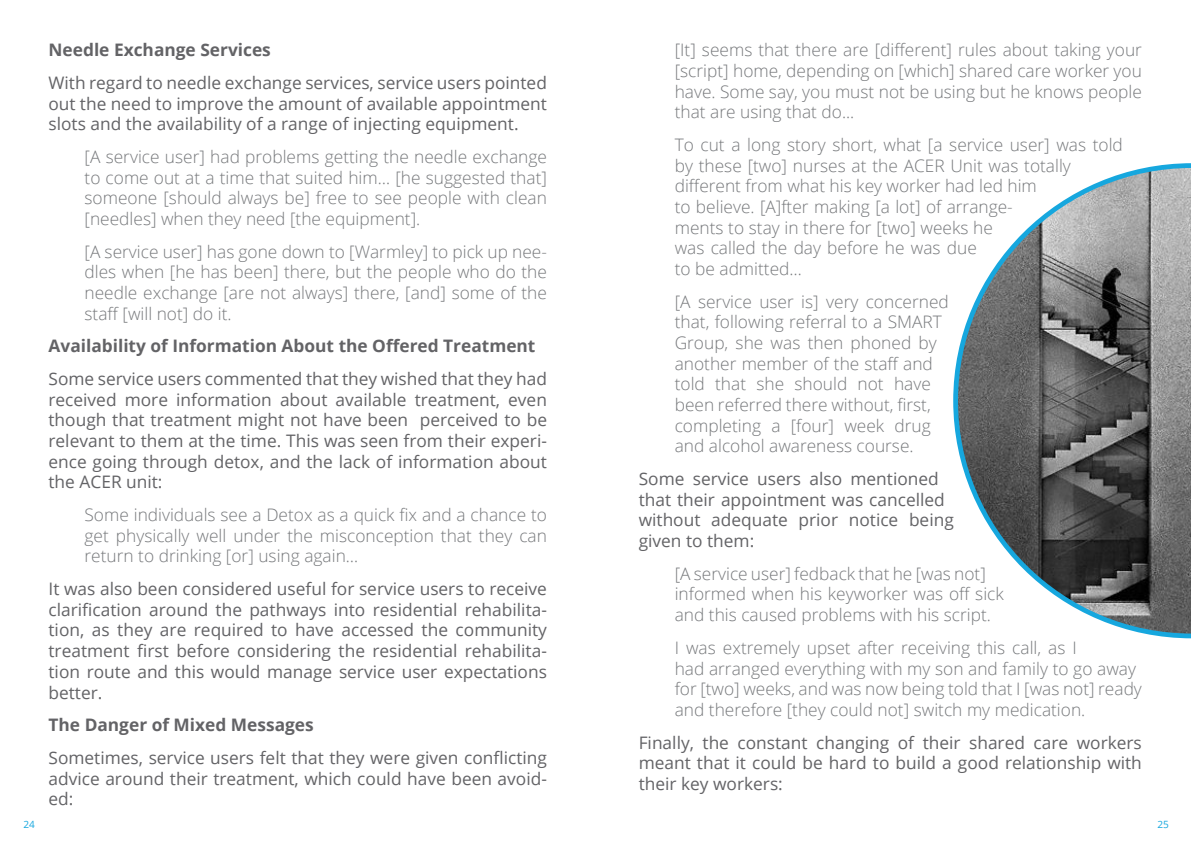
<style>
.page{position:relative;width:1191px;height:842px;background:#fff}
.page>*{position:absolute;margin:0;border:0;box-sizing:border-box;transform-origin:0 0}
.t1{font:300 17.2px/20.7px "Open Sans";color:#76787b;text-align:justify}
.t2{font:17.2px/20.7px "Open Sans";color:#636366;text-align:justify}
.t3{font:700 17.2px "Open Sans";color:#636366}
.t4{font:10px "Open Sans";color:#16a7de}
</style>
<div class="page">
<svg style="left:953px;top:163px;width:238px;height:475px"></svg>
<p class="t3" style="left:49px;top:38px;width:224px">Needle Exchange Services</p>
<p class="t2" style="left:49px;top:72px;width:500px">With regard to needle exchange services, service users pointed out the need to improve the amount of available appointment slots and the availability of a range of injecting equipment.</p>
<p class="t1" style="left:85px;top:146px;width:464px">[A service user] had problems getting the needle exchange to come out at a time that suited him… [he suggested that] someone [should always be] free to see people with clean [needles] when they need [the equipment].</p>
<p class="t1" style="left:85px;top:241px;width:464px">[A service user] has gone down to [Warmley] to pick up nee&shy;dles when [he has been] there, but the people who do the needle exchange [are not always] there, [and] some of the staff [will not] do it.</p>
<p class="t3" style="left:49px;top:334px;width:488px">Availability of Information About the Offered Treatment</p>
<p class="t2" style="left:49px;top:368px;width:500px">Some service users commented that they wished that they had received more information about available treatment, even though that treatment might not have been perceived to be relevant to them at the time. This was seen from their experi&shy;ence going through detox, and the lack of information about the ACER unit:</p>
<p class="t1" style="left:85px;top:504px;width:464px">Some individuals see a Detox as a quick fix and a chance to get physically well under the misconception that they can return to drinking [or] using again…</p>
<p class="t2" style="left:49px;top:578px;width:500px">It was also been considered useful for service users to receive clarification around the pathways into residential rehabilita&shy;tion, as they are required to have accessed the community treatment first before considering the residential rehabilita&shy;tion route and this would manage service user expectations better.</p>
<p class="t3" style="left:49px;top:713px;width:267px">The Danger of Mixed Messages</p>
<p class="t2" style="left:49px;top:747px;width:500px">Sometimes, service users felt that they were given conflicting advice around their treatment, which could have been avoid&shy;ed:</p>
<p class="t1" style="left:674px;top:39px;width:469px">[It] seems that there are [different] rules about taking your [script] home, depending on [which] shared care worker you have. Some say, you must not be using but he knows people that are using that do...</p>
<p class="t1" style="left:674px;top:134px;width:450px;text-align:left">To cut a long story short, what [a service user] was told by these [two] nurses at the ACER Unit was totally different from what his key worker had led him<br>to believe. [A]fter making [a lot] of arrange-<br>ments to stay in there for [two] weeks he<br>was called the day before he was due<br>to be admitted…</p>
<p class="t1" style="left:674px;top:291px;width:276px;text-align:left">[A service user is] very concerned that, following referral to a SMART<br>Group, she was then phoned by another member of the staff and told that she should not have been referred there without, first, completing a [four] week drug and alcohol awareness course.</p>
<p class="t2" style="left:638px;top:468px;width:317px;text-align:left">Some service users also mentioned that their appointment was cancelled without adequate prior notice being given to them:</p>
<p class="t1" style="left:674px;top:563px;width:331px;text-align:left">[A service user] fedback that he [was not] informed when his keyworker was off sick and this caused problems with his script.</p>
<p class="t1" style="left:674px;top:637px;width:469px;text-align:left">I was extremely upset after receiving this call, as I<br>had arranged everything with my son and family to go away for [two] weeks, and was now being told that I [was not] ready and therefore [they could not] switch my medication.</p>
<p class="t2" style="left:638px;top:731px;width:505px">Finally, the constant changing of their shared care workers meant that it could be hard to build a good relationship with their key workers:</p>
<p class="t4" style="left:23px;top:817px;width:13px">24</p>
<p class="t4" style="left:1157px;top:817px;width:13px">25</p>
</div>
